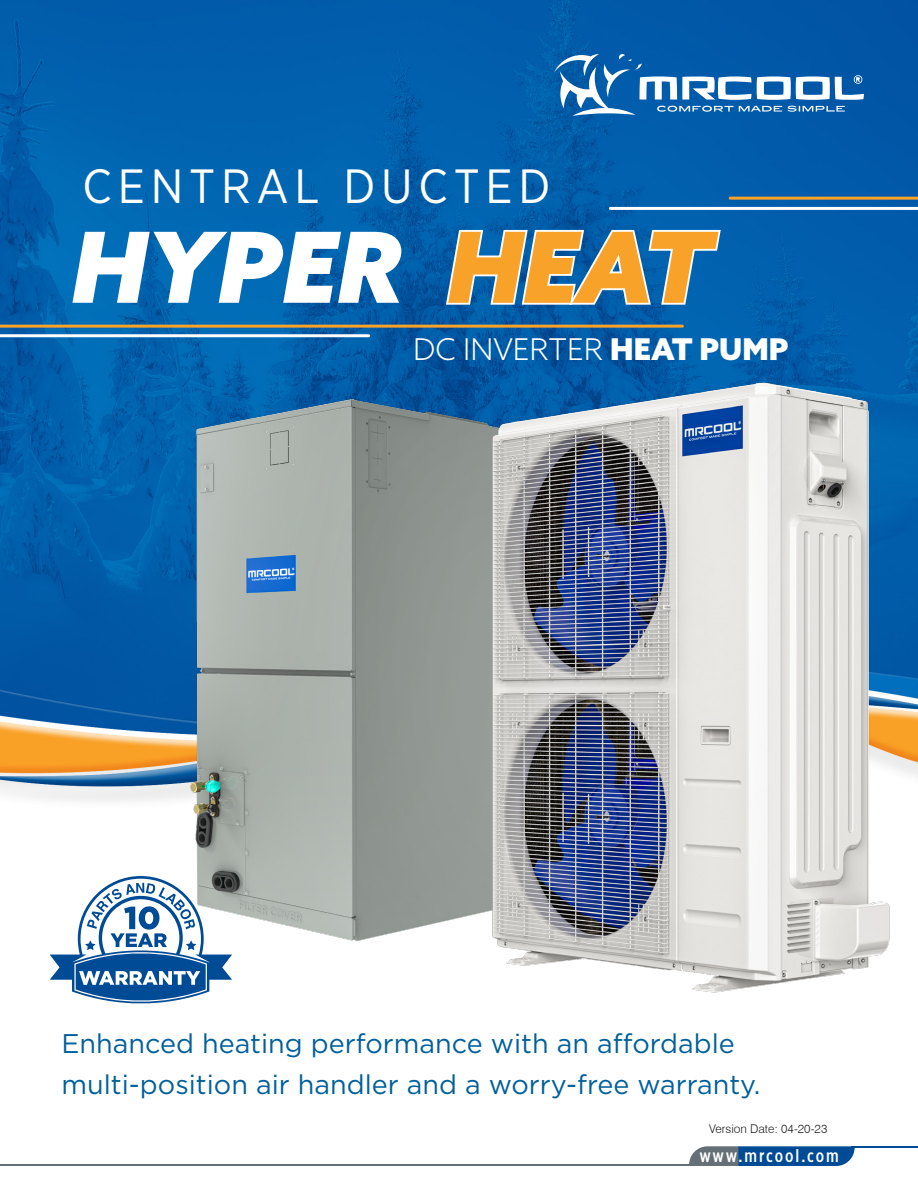
<style>
.page{position:relative;width:918px;height:1188px;background:#fff}
.page>*{position:absolute;margin:0;border:0;box-sizing:border-box;transform-origin:0 0}
.t1{font:italic 900 98.1px "Azo Sans";color:#fff}
.t2{font:48px "Gotham Narrow";letter-spacing:.12em;color:#fff}
.t3{font:300 30px "Azo Sans";color:#fff}
.t4{font:27px/40.5px "Gotham";color:#00609c}
.t5{font:500 18px "Gotham X Narrow";letter-spacing:.1em;color:#fff}
.t6{font:300 12px "Swiss 721 BT";color:#231f20}
.s1{font-weight:900}
</style>
<div class="page">
<img style="left:0;top:0;width:918px;height:1165px">
<svg style="left:554px;top:54px;width:310px;height:62px"></svg>
<svg style="left:689px;top:1146px;width:166px;height:20px;background:#2b6093"></svg>
<hr style="left:0;top:1165px;width:691px;height:1px;background:#647075">
<hr style="left:852px;top:1146px;width:66px;height:2px;background:#004b96">
<img style="left:62px;top:334px;width:376px;height:662px">
<img style="left:438px;top:311px;width:480px;height:796px">
<hr style="left:0;top:325px;width:682px;height:3px;background:#f9a229">
<hr style="left:610px;top:207px;width:308px;height:3px;background:#fff">
<hr style="left:0;top:334px;width:369px;height:3px;background:#fff">
<hr style="left:730px;top:197px;width:188px;height:3px;background:#f9a229">
<svg style="left:50px;top:876px;width:182px;height:131px"></svg>
<p class="t2" style="left:83px;top:157px;width:469px">CENTRAL DUCTED</p>
<p class="t1" style="left:71px;top:202px;width:642px">HYPER HEAT</p>
<p class="t3" style="left:413px;top:330px;width:377px">DC INVERTER <span class="s1">HEAT PUMP</span></p>
<p class="t4" style="left:62px;top:1023px;width:701px">Enhanced heating performance with an affordable multi-position air handler and a worry-free warranty.</p>
<p class="t6" style="left:709px;top:1121px;width:120px">Version Date: 04-20-23</p>
<p class="t5" style="left:699px;top:1144px;width:141px">www.mrcool.com</p>
</div>
